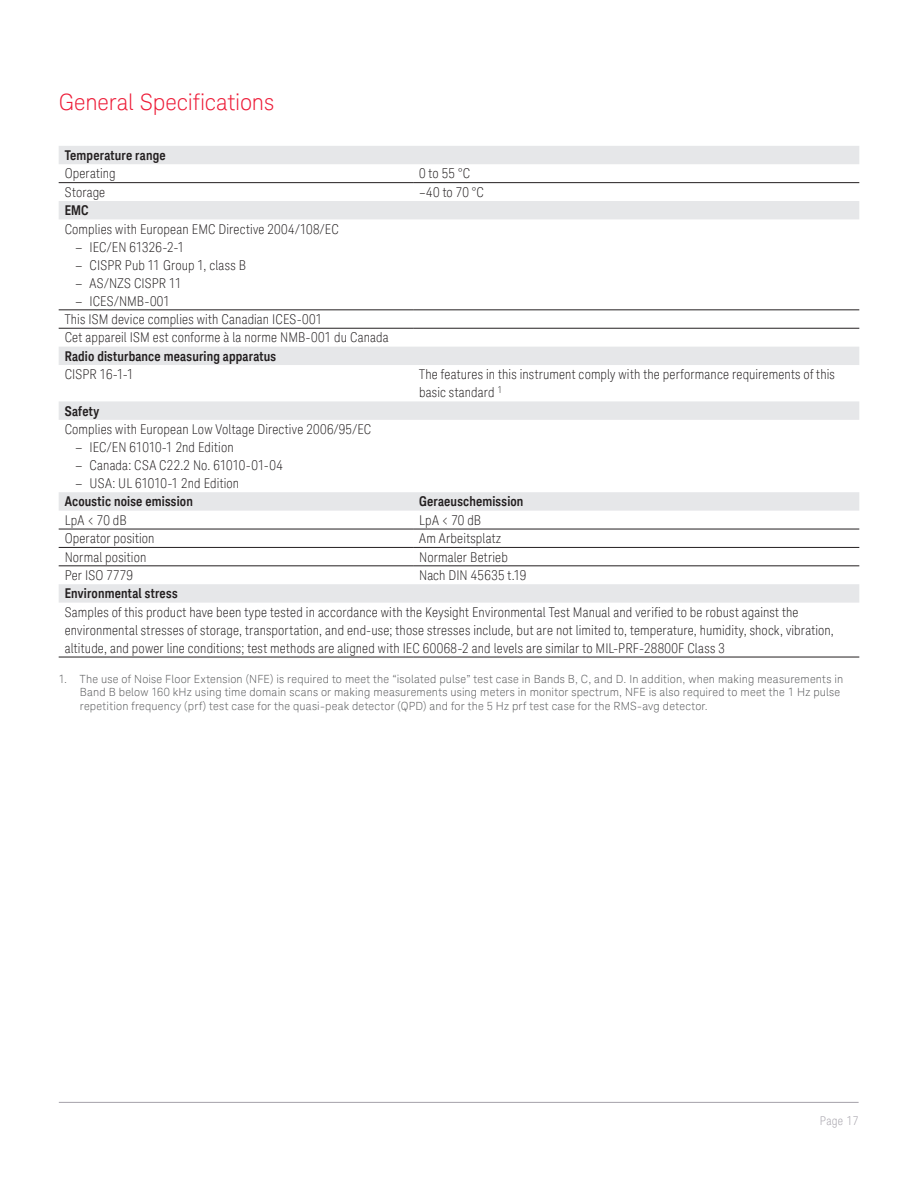
<style>
.page{position:relative;width:918px;height:1188px;background:#fff}
.page>*{position:absolute;margin:0;border:0;box-sizing:border-box;transform-origin:0 0}
.t1{font:300 22.5px "Keysight Sans";letter-spacing:-.005em;color:#ed1a36}
.t2{font:300 condensed 13.5px/18px "Keysight Sans";letter-spacing:.015em;color:#231f20}
.t3{font:700 13.5px "Keysight Sans Condensed";letter-spacing:.01em;color:#231f20}
.t4{font:300 condensed 12px "Keysight Sans";letter-spacing:.03em;color:#a4a1a9}
.t5{font:300 11.25px/13.5px "Keysight Sans";letter-spacing:.015em;color:#57585a}
.s1{font-stretch:normal}
</style>
<div class="page">
<hr style="left:59px;top:1102px;width:800px;height:1px;background:#a4a1a9">
<svg style="left:59px;top:146px;width:800px;height:457px"></svg>
<hr style="left:59px;top:182px;width:354px;height:1px;background:#231f20">
<hr style="left:413px;top:182px;width:446px;height:1px;background:#231f20">
<hr style="left:59px;top:309px;width:354px;height:1px;background:#231f20">
<hr style="left:413px;top:309px;width:446px;height:1px;background:#231f20">
<hr style="left:59px;top:328px;width:354px;height:1px;background:#231f20">
<hr style="left:413px;top:328px;width:446px;height:1px;background:#231f20">
<hr style="left:59px;top:529px;width:354px;height:1px;background:#231f20">
<hr style="left:413px;top:529px;width:446px;height:1px;background:#231f20">
<hr style="left:59px;top:547px;width:354px;height:1px;background:#231f20">
<hr style="left:413px;top:547px;width:446px;height:1px;background:#231f20">
<hr style="left:59px;top:565px;width:354px;height:1px;background:#231f20">
<hr style="left:413px;top:565px;width:446px;height:1px;background:#231f20">
<hr style="left:59px;top:657px;width:354px;height:1px;background:#231f20">
<hr style="left:413px;top:657px;width:446px;height:1px;background:#231f20">
<h1 class="t1" style="left:59px;top:89px;width:217px">General Specifications</h1>
<p class="t3" style="left:65px;top:147px;width:102px">Temperature range</p>
<p class="t2" style="left:65px;top:165px;width:52px">Operating</p>
<p class="t2" style="left:419px;top:165px;width:52px">0 to 55 °C</p>
<p class="t2" style="left:65px;top:183px;width:42px">Storage</p>
<p class="t2" style="left:419px;top:183px;width:66px">–40 to 70 °C</p>
<p class="t3" style="left:65px;top:202px;width:26px">EMC</p>
<p class="t2" style="left:65px;top:220px;width:276px">Complies with European EMC Directive 2004/108/EC</p>
<p class="t2" style="left:75px;top:238px;width:111px"><span class="s1">–</span> IEC/EN 61326-2-1</p>
<p class="t2" style="left:75px;top:256px;width:172px"><span class="s1">–</span> CISPR Pub 11 Group 1, class B</p>
<p class="t2" style="left:75px;top:274px;width:108px"><span class="s1">–</span> AS/NZS CISPR 11</p>
<p class="t2" style="left:65px;top:292px;width:325px;line-height:18.5px;text-indent:11px"><span class="s1">–</span> ICES/NMB-001<br>This ISM device complies with Canadian ICES-001<br>Cet appareil ISM est conforme à la norme NMB-001 du Canada</p>
<p class="t3" style="left:65px;top:348px;width:213px">Radio disturbance measuring apparatus</p>
<p class="t2" style="left:65px;top:365px;width:71px">CISPR 16-1-1</p>
<p class="t2" style="left:419px;top:365px;width:417px">The features in this instrument comply with the performance requirements of this basic standard <sup>1</sup></p>
<p class="t3" style="left:65px;top:403px;width:36px">Safety</p>
<p class="t2" style="left:65px;top:420px;width:308px">Complies with European Low Voltage Directive 2006/95/EC</p>
<p class="t2" style="left:75px;top:438px;width:160px"><span class="s1">–</span> IEC/EN 61010-1 2nd Edition</p>
<p class="t2" style="left:75px;top:456px;width:209px"><span class="s1">–</span> Canada: CSA C22.2 No. 61010-01-04</p>
<p class="t2" style="left:75px;top:474px;width:165px"><span class="s1">–</span> USA: UL 61010-1 2nd Edition</p>
<p class="t3" style="left:65px;top:493px;width:130px">Acoustic noise emission</p>
<p class="t3" style="left:419px;top:493px;width:106px">Geraeuschemission</p>
<p class="t2" style="left:65px;top:511px;width:64px">LpA &lt; 70 dB</p>
<p class="t2" style="left:419px;top:511px;width:64px">LpA &lt; 70 dB</p>
<p class="t2" style="left:65px;top:529px;width:91px">Operator position</p>
<p class="t2" style="left:419px;top:529px;width:83px">Am Arbeitsplatz</p>
<p class="t2" style="left:65px;top:548px;width:83px">Normal position</p>
<p class="t2" style="left:419px;top:548px;width:90px">Normaler Betrieb</p>
<p class="t2" style="left:65px;top:566px;width:70px">Per ISO 7779</p>
<p class="t2" style="left:419px;top:566px;width:109px">Nach DIN 45635 t.19</p>
<p class="t3" style="left:65px;top:585px;width:114px">Environmental stress</p>
<p class="t2" style="left:65px;top:603px;width:771px">Samples of this product have been type tested in accordance with the Keysight Environmental Test Manual and verified to be robust against the environmental stresses of storage, transportation, and end-use; those stresses include, but are not limited to, temperature, humidity, shock, vibration, altitude, and power line conditions; test methods are aligned with IEC 60068-2 and levels are similar to MIL-PRF-28800F Class 3</p>
<p class="t5" style="left:80px;top:672px;width:765px;text-indent:-21px">1. The use of Noise Floor Extension (NFE) is required to meet the “isolated pulse” test case in Bands B, C, and D. In addition, when making measurements in<br>Band B below 160 kHz using time domain scans or making measurements using meters in monitor spectrum, NFE is also required to meet the 1 Hz pulse repetition frequency (prf) test case for the quasi-peak detector (QPD) and for the 5 Hz prf test case for the RMS-avg detector.</p>
<p class="t4" style="left:820px;top:1113px;width:40px">Page 17</p>
</div>
